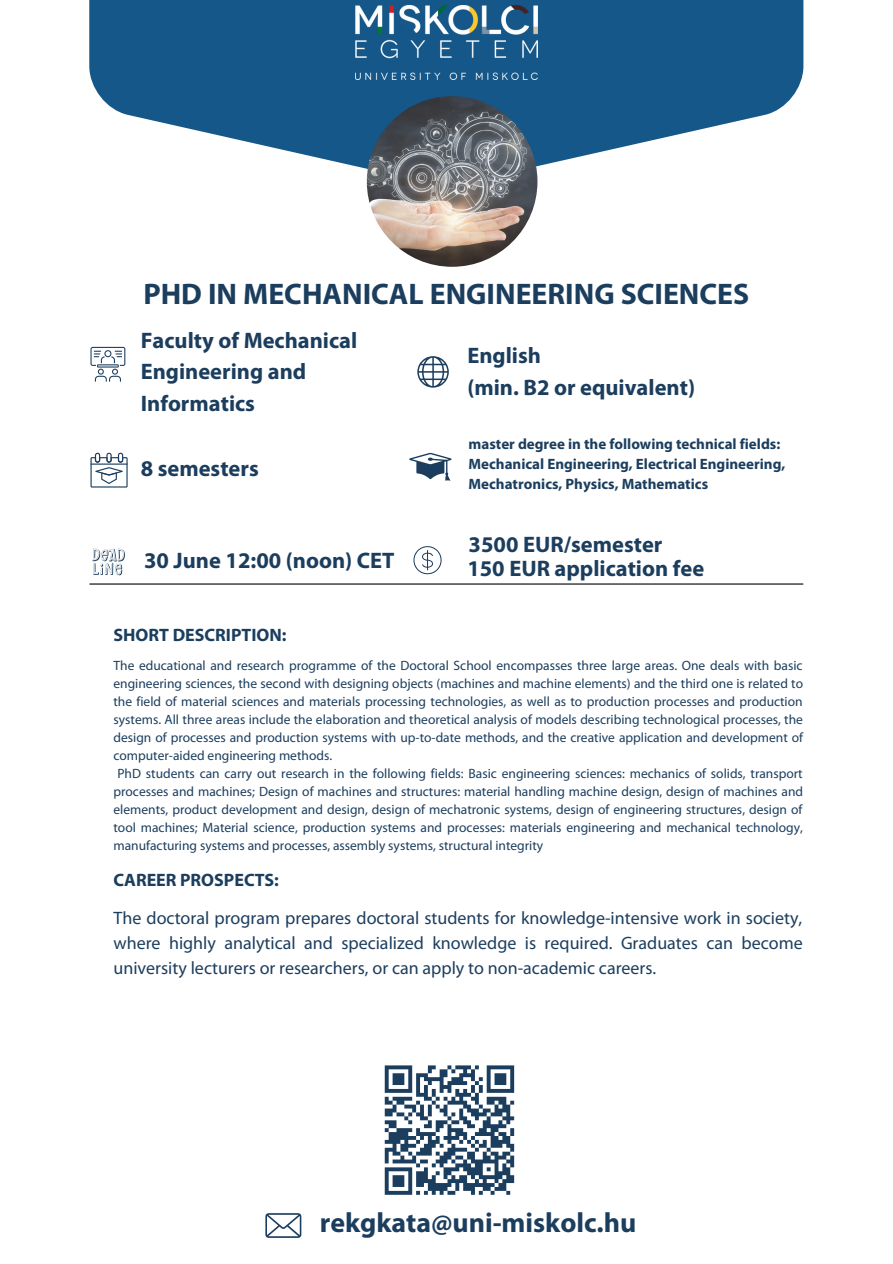
<style>
.page{position:relative;width:893px;height:1264px;background:#fff}
.page>*{position:absolute;margin:0;border:0;box-sizing:border-box;transform-origin:0 0}
.t1{font:700 29.85px "Myriad Pro";color:#1c3e5e}
.t2{font:700 27.9px "Myriad Pro";color:#1c3e5e}
.t3{font:700 22.5px/31.5px "Myriad Pro";color:#1c3e5e}
.t4{font:18px/24.8px "Myriad Pro";color:#1c3e5e;text-align:justify}
.t5{font:700 18px "Myriad Pro";color:#1c3e5e}
.t6{font:700 15px/20.2px "Myriad Pro";color:#1c3e5e}
.t7{font:13.5px/18px "Myriad Pro";color:#1c3e5e}
</style>
<div class="page">
<svg style="left:89px;top:0;width:714px;height:182px;fill:#155788"></svg>
<img style="left:367px;top:96px;width:170px;height:171px;border-radius:50%">
<hr style="left:90px;top:583px;width:712px;height:1px;background:#000">
<svg style="left:417px;top:356px;width:32px;height:31px"></svg>
<svg style="left:413px;top:546px;width:28px;height:28px"></svg>
<svg style="left:409px;top:453px;width:43px;height:28px"></svg>
<svg style="left:90px;top:452px;width:38px;height:35px"></svg>
<svg style="left:90px;top:347px;width:35px;height:35px"></svg>
<img style="left:355px;top:5px;width:182px;height:74px">
<svg style="left:92px;top:548px;width:33px;height:28px"></svg>
<svg style="left:265px;top:1213px;width:36px;height:24px"></svg>
<svg style="left:384px;top:1065px;width:131px;height:130px"></svg>
<h1 class="t1" style="left:143px;top:281px;width:607px">PHD IN MECHANICAL ENGINEERING SCIENCES</h1>
<h3 class="t3" style="left:141px;top:326px;width:218px">Faculty of Mechanical<br>Engineering and<br>Informatics</h3>
<h3 class="t3" style="left:141px;top:454px;width:120px">8 semesters</h3>
<h3 class="t3" style="left:144px;top:546px;width:252px">30 June 12:00 (noon) CET</h3>
<h3 class="t3" style="left:467px;top:342px;width:229px">English<br>(min. B2 or equivalent)</h3>
<p class="t6" style="left:468px;top:434px;width:318px">master degree in the following technical fields:<br>Mechanical Engineering, Electrical Engineering,<br>Mechatronics, Physics, Mathematics</p>
<h3 class="t3" style="left:467px;top:535px;width:238px;line-height:23.1px">3500 EUR/semester<br>150 EUR application fee</h3>
<h3 class="t5" style="left:113px;top:627px;width:174px">SHORT DESCRIPTION:</h3>
<p class="t7" style="left:113px;top:657px;width:691px">The educational and research programme of the Doctoral School encompasses three large areas. One deals with basic engineering sciences, the second with designing objects (machines and machine elements) and the third one is related to the field of material sciences and materials processing technologies, as well as to production processes and production systems. All three areas include the elaboration and theoretical analysis of models describing technological processes, the design of processes and production systems with up-to-date methods, and the creative application and development of computer-aided engineering methods.<br>PhD students can carry out research in the following fields: Basic engineering sciences: mechanics of solids, transport processes and machines; Design of machines and structures: material handling machine design, design of machines and elements, product development and design, design of mechatronic systems, design of engineering structures, design of tool machines; Material science, production systems and processes: materials engineering and mechanical technology, manufacturing systems and processes, assembly systems, structural integrity</p>
<h3 class="t5" style="left:113px;top:872px;width:167px">CAREER PROSPECTS:</h3>
<p class="t4" style="left:113px;top:907px;width:690px">The doctoral program prepares doctoral students for knowledge-intensive work in society, where highly analytical and specialized knowledge is required. Graduates can become university lecturers or researchers, or can apply to non-academic careers.</p>
<h2 class="t2" style="left:320px;top:1211px;width:318px">rekgkata@uni-miskolc.hu</h2>
</div>
